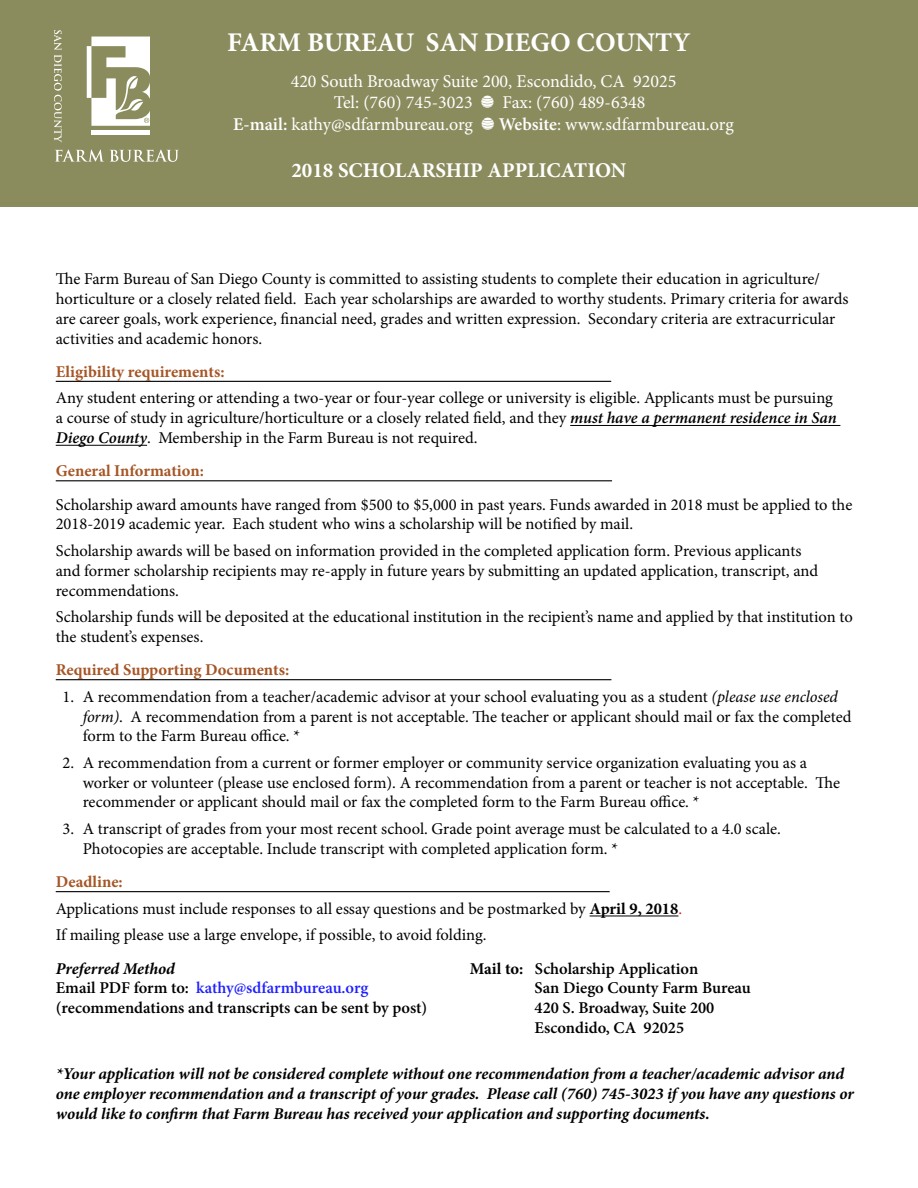
<style>
.page{position:relative;width:918px;height:1188px;background:#fff}
.page>*{position:absolute;margin:0;border:0;box-sizing:border-box;transform-origin:0 0}
.t1{font:700 27px "Minion Pro";color:#fff}
.t2{font:700 21px "Minion Pro";color:#fff}
.t3{font:18px/21.6px "Minion Pro";color:#fff}
.t4{font:16.5px/19.8px "Minion Pro";letter-spacing:-.005em;color:#000}
.t5{font:italic 700 16.5px/19.8px "Minion Pro";letter-spacing:-.005em;color:#000}
.t6{font:600 16.5px/19.8px "Minion Pro";color:#000}
.t7{font:700 16.5px "Minion Pro";color:#a65526}
.s1{font-weight:600}
.s2{font-weight:600;font-style:italic}
.s3{font-style:italic}
.s4{font-weight:700;color:#a65526}
.s5{font-weight:700}
.s6{color:#d2232a}
.s7{font-weight:700;font-style:italic}
.s8{color:#2020ff}
</style>
<div class="page">
<div style="left:0;top:0;width:918px;height:206px;background:#8b8c5e"></div>
<div style="left:92px;top:130px;width:58px;height:5px;background:#fff"></div>
<svg style="left:87px;top:37px;width:63px;height:89px"></svg>
<svg style="left:55px;top:149px;width:124px;height:13px"></svg>
<svg style="left:54px;top:30px;width:8px;height:113px"></svg>
<hr style="left:56px;top:381px;width:555px;height:1px;background:#000">
<hr style="left:570px;top:425px;width:270px;height:1px;background:#000">
<hr style="left:56px;top:445px;width:91px;height:1px;background:#000">
<hr style="left:56px;top:480px;width:556px;height:1px;background:#000">
<hr style="left:56px;top:679px;width:555px;height:1px;background:#000">
<hr style="left:56px;top:891px;width:554px;height:1px;background:#000">
<hr style="left:590px;top:916px;width:88px;height:1px;background:#000">
<h1 class="t1" style="left:227px;top:24px;width:465px">FARM BUREAU SAN DIEGO COUNTY</h1>
<p class="t3" style="left:334px;top:70px;width:344px;text-indent:-43px">420 South Broadway Suite 200, Escondido, CA 92025<br>Tel: (760) 745-3023</p>
<p class="t3" style="left:503px;top:92px;width:145px">Fax: (760) 489-6348</p>
<p class="t3" style="left:233px;top:113px;width:241px"><span class="s1">E-mail:</span> kathy@sdfarmbureau.org</p>
<p class="t3" style="left:499px;top:113px;width:237px"><span class="s1">Website</span>: www.sdfarmbureau.org</p>
<p class="t2" style="left:291px;top:155px;width:337px">2018 SCHOLARSHIP APPLICATION</p>
<p class="t4" style="left:56px;top:269px;width:794px">The Farm Bureau of San Diego County is committed to assisting students to complete their education in agriculture/ horticulture or a closely related field. Each year scholarships are awarded to worthy students. Primary criteria for awards are career goals, work experience, financial need, grades and written expression. Secondary criteria are extracurricular activities and academic honors.</p>
<p class="t7" style="left:56px;top:360px;width:170px">Eligibility requirements:</p>
<p class="t4" style="left:56px;top:388px;width:782px">Any student entering or attending a two-year or four-year college or university is eligible. Applicants must be pursuing a course of study in agriculture/horticulture or a closely related field, and they <span class="s2">must have a permanent residence in San<br>Diego County</span>. Membership in the Farm Bureau is not required.</p>
<p class="t7" style="left:56px;top:459px;width:150px">General Information:</p>
<p class="t4" style="left:56px;top:495px;width:798px">Scholarship award amounts have ranged from $500 to $5,000 in past years. Funds awarded in 2018 must be applied to the<br>2018-2019 academic year. Each student who wins a scholarship will be notified by mail.</p>
<p class="t4" style="left:56px;top:541px;width:764px">Scholarship awards will be based on information provided in the completed application form. Previous applicants and former scholarship recipients may re-apply in future years by submitting an updated application, transcript, and recommendations.</p>
<p class="t4" style="left:56px;top:607px;width:799px">Scholarship funds will be deposited at the educational institution in the recipient’s name and applied by that institution to the student’s expenses.</p>
<p class="t7" style="left:56px;top:658px;width:235px">Required Supporting Documents:</p>
<p class="t4" style="left:83px;top:687px;width:770px;text-indent:-20px">1. A recommendation from a teacher/academic advisor at your school evaluating you as a student <span class="s3">(please use enclosed form)</span>. A recommendation from a parent is not acceptable. The teacher or applicant should mail or fax the completed form to the Farm Bureau office. *</p>
<p class="t4" style="left:83px;top:753px;width:759px;text-indent:-20px">2. A recommendation from a current or former employer or community service organization evaluating you as a worker or volunteer (please use enclosed form). A recommendation from a parent or teacher is not acceptable. The recommender or applicant should mail or fax the completed form to the Farm Bureau office. *</p>
<p class="t4" style="left:83px;top:819px;width:700px;text-indent:-20px">3. A transcript of grades from your most recent school. Grade point average must be calculated to a 4.0 scale.<br>Photocopies are acceptable. Include transcript with completed application form. *</p>
<p class="t4" style="left:56px;top:869px;width:628px;line-height:26.5px"><span class="s4">Deadline:<br></span>Applications must include responses to all essay questions and be postmarked by <span class="s5">April 9, 2018</span><span class="s6">.<br></span>If mailing please use a large envelope, if possible, to avoid folding.</p>
<p class="t6" style="left:56px;top:958px;width:373px"><span class="s7">Preferred Method<br></span>Email PDF form to: <span class="s8">kathy@sdfarmbureau.org </span>(recommendations and transcripts can be sent by post)</p>
<p class="t6" style="left:535px;top:958px;width:218px;text-indent:-65px"><span class="s5">Mail to:</span> Scholarship Application<br>San Diego County Farm Bureau<br>420 S. Broadway, Suite 200<br>Escondido, CA 92025</p>
<p class="t5" style="left:56px;top:1064px;width:800px">*Your application will not be considered complete without one recommendation from a teacher/academic advisor and one employer recommendation and a transcript of your grades. Please call (760) 745-3023 if you have any questions or would like to confirm that Farm Bureau has received your application and supporting documents.</p>
</div>
